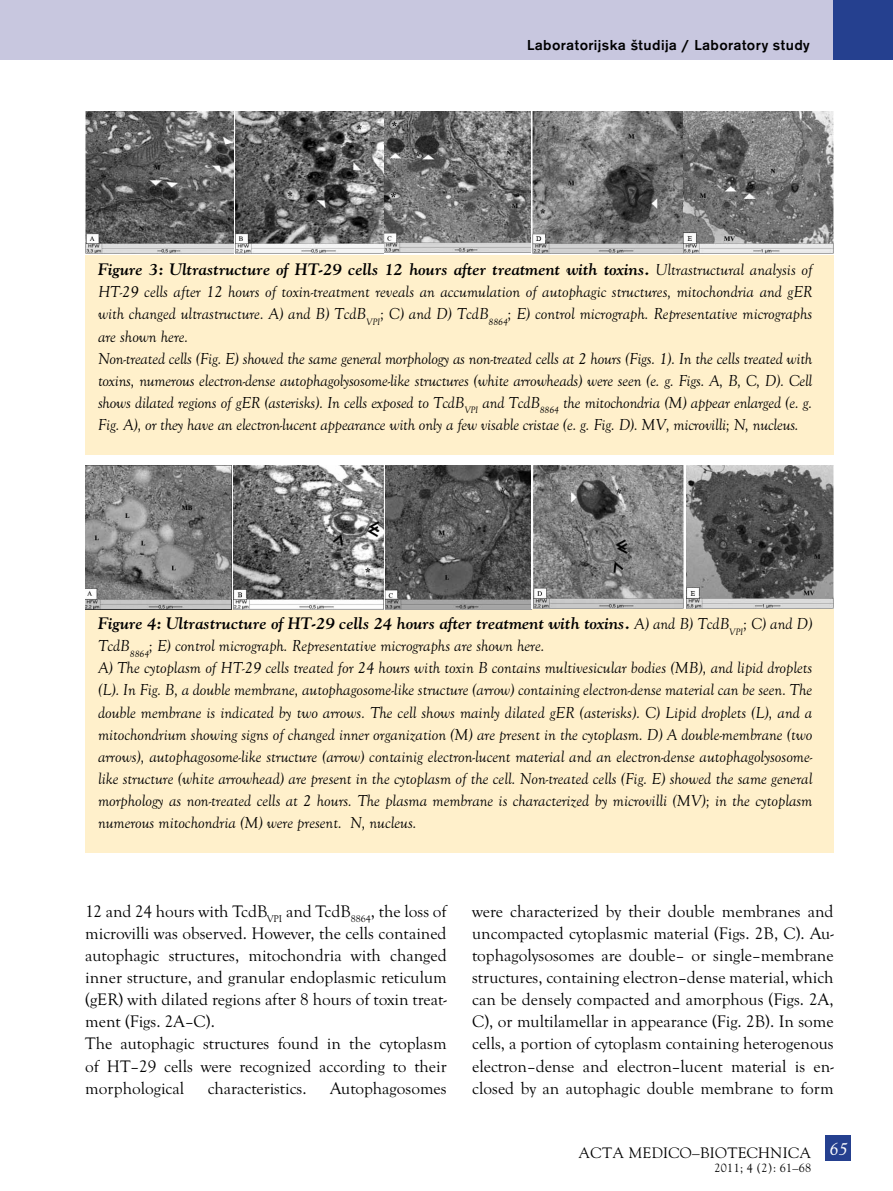
<style>
.page{position:relative;width:893px;height:1191px;background:#fff}
.page>*{position:absolute;margin:0;border:0;box-sizing:border-box;transform-origin:0 0}
.t1{font:italic 18px "Goudy Old Sty TCE";color:#fff}
.t2{font:17.25px/22px "Goudy Old Sty TCE";color:#000}
.t3{font:italic 16.5px/22px "Goudy Old Sty TCE";color:#000}
.t4{font:italic 700 16.5px "Goudy Std";color:#000}
.t5{font:500 15px "Accius TCE";letter-spacing:.025em;color:#000}
.t6{font:15px "MM Goudy";letter-spacing:.025em;color:#000}
.t7{font:12px "MM Goudy";letter-spacing:.025em;color:#000}
.s1{font-family:"MM Goudy"}
.s2{font-family:"Goudy Old Sty TCE";font-weight:400}
</style>
<div class="page">
<div style="left:825px;top:1135px;width:26px;height:26px;background:#25408f"></div>
<div style="left:0;top:0;width:893px;height:60px;background:#c8c7df"></div>
<div style="left:833px;top:0;width:60px;height:60px;background:#25408f"></div>
<div style="left:85px;top:255px;width:749px;height:199px;background:#fff0cb"></div>
<div style="left:85px;top:609px;width:749px;height:243px;background:#fff0cb"></div>
<img style="left:85px;top:111px;width:149px;height:142px">
<img style="left:235px;top:111px;width:599px;height:142px">
<img style="left:85px;top:465px;width:147px;height:144px">
<img style="left:385px;top:465px;width:299px;height:144px">
<img style="left:686px;top:465px;width:148px;height:143px">
<img style="left:234px;top:465px;width:151px;height:144px">
<p class="t5" style="left:527px;top:36px;width:284px">Laboratorijska študija / Laboratory study</p>
<p class="t4" style="left:98px;top:259px;width:716px"><span class="s1">Figure 3:</span> Ultrastructure of HT-29 cells 12 hours after treatment with toxins. <span class="s2">Ultrastructural analysis of</span></p>
<p class="t3" style="left:98px;top:281px;width:716px">HT-29 cells after 12 hours of toxin-treatment reveals an accumulation of autophagic structures, mitochondria and gER with changed ultrastructure. A) and B) TcdB<sub>VPI</sub>; C) and D) TcdB<sub>8864</sub>; E) control micrograph. Representative micrographs are shown here.<br>Non-treated cells (Fig. E) showed the same general morphology as non-treated cells at 2 hours (Figs. 1). In the cells treated with toxins, numerous electron-dense autophagolysosome-like structures (white arrowheads) were seen (e. g. Figs. A, B, C, D). Cell shows dilated regions of gER (asterisks). In cells exposed to TcdB<sub>VPI</sub> and TcdB<sub>8864</sub> the mitochondria (M) appear enlarged (e. g.<br>Fig. A), or they have an electron-lucent appearance with only a few visable cristae (e. g. Fig. D). MV, microvilli; N, nucleus.</p>
<p class="t4" style="left:98px;top:613px;width:716px"><span class="s1">Figure 4:</span> Ultrastructure of HT-29 cells 24 hours after treatment with toxins. <span class="s2">A) and B) TcdB</span><sub>VPI</sub><span class="s2">; C) and D)</span></p>
<p class="t3" style="left:98px;top:635px;width:716px">TcdB<sub>8864</sub>; E) control micrograph. Representative micrographs are shown here.<br>A) The cytoplasm of HT-29 cells treated for 24 hours with toxin B contains multivesicular bodies (MB), and lipid droplets (L). In Fig. B, a double membrane, autophagosome-like structure (arrow) containing electron-dense material can be seen. The double membrane is indicated by two arrows. The cell shows mainly dilated gER (asterisks). C) Lipid droplets (L), and a mitochondrium showing signs of changed inner organization (M) are present in the cytoplasm. D) A double-membrane (two arrows), autophagosome-like structure (arrow) containig electron-lucent material and an electron-dense autophagolysosome&shy;like structure (white arrowhead) are present in the cytoplasm of the cell. Non-treated cells (Fig. E) showed the same general morphology as non-treated cells at 2 hours. The plasma membrane is characterized by microvilli (MV); in the cytoplasm numerous mitochondria (M) were present. N, nucleus.</p>
<p class="t2" style="left:85px;top:900px;width:363px">12 and 24 hours with TcdB<sub>VPI</sub> and TcdB<sub>8864</sub>, the loss of microvilli was observed. However, the cells contained autophagic structures, mitochondria with changed inner structure, and granular endoplasmic reticulum (gER) with dilated regions after 8 hours of toxin treat&shy;ment (Figs. 2A–C).<br>The autophagic structures found in the cytoplasm of HT–29 cells were recognized according to their morphological</p>
<p class="t2" style="left:208px;top:1077px;width:100px">characteristics.</p>
<p class="t2" style="left:330px;top:1077px;width:118px">Autophagosomes</p>
<p class="t2" style="left:472px;top:900px;width:363px;text-align:justify">were characterized by their double membranes and uncompacted cytoplasmic material (Figs. 2B, C). Au&shy;tophagolysosomes are double– or single–membrane structures, containing electron–dense material, which can be densely compacted and amorphous (Figs. 2A, C), or multilamellar in appearance (Fig. 2B). In some cells, a portion of cytoplasm containing heterogenous electron–dense and electron–lucent material is en&shy;closed by an autophagic double membrane to form</p>
<p class="t6" style="left:578px;top:1143px;width:234px">ACTA MEDICO–BIOTECHNICA</p>
<p class="t7" style="left:714px;top:1160px;width:98px">2011; 4 (2): 61–68</p>
<p class="t1" style="left:829px;top:1139px;width:19px">65</p>
</div>
